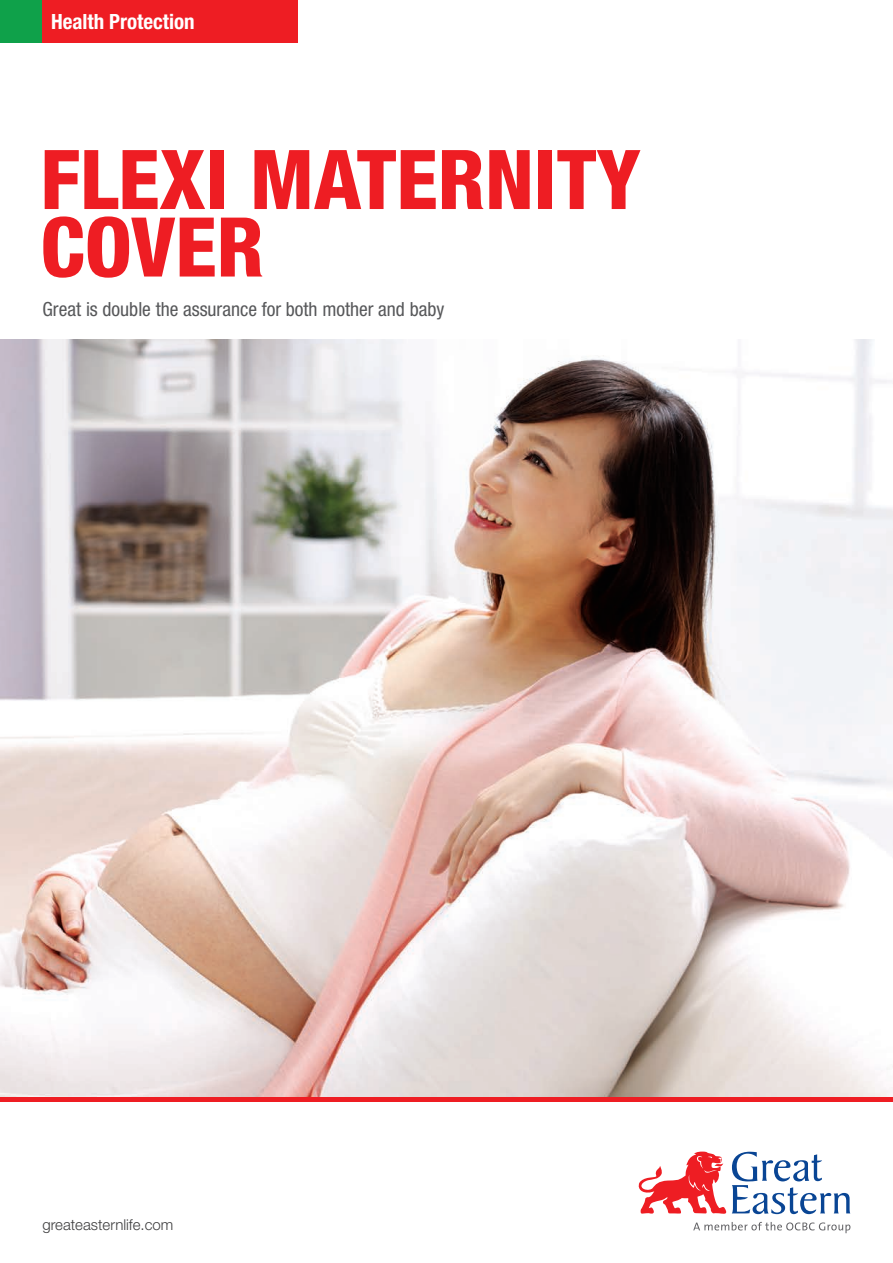
<style>
.page{position:relative;width:893px;height:1263px;background:#fff}
.page>*{position:absolute;margin:0;border:0;box-sizing:border-box;transform-origin:0 0}
.t1{font:800 condensed 82.5px/67.5px "Helvetica Neue LT Std";color:#ee1d23}
.t2{font:700 condensed 21px "Helvetica Neue LT Std";color:#fff}
.Cover_Subtitle{font:condensed 19.5px "Helvetica Neue LT Std";color:#57585a}
.t3{font:300 15px "Helvetica Neue LT Std";color:#3e3e3f}
</style>
<div class="page">
<svg style="left:638px;top:1151px;width:212px;height:63px"></svg>
<svg style="left:693px;top:1222px;width:157px;height:11px"></svg>
<img style="left:0;top:340px;width:893px;height:757px">
<div style="left:0;top:0;width:43px;height:43px;background:#0fa14a"></div>
<div style="left:43px;top:0;width:255px;height:43px;background:#ee1d23"></div>
<hr style="left:0;top:1097px;width:893px;height:4px;background:#ee1d23">
<p class="t2" style="left:51px;top:9px;width:145px">Health Protection</p>
<p class="t1" style="left:40px;top:145px;width:602px">FLEXI MATERNITY<br>COVER</p>
<p class="Cover_Subtitle" style="left:43px;top:297px;width:403px">Great is double the assurance for both mother and baby</p>
<p class="t3" style="left:43px;top:1216px;width:132px">greateasternlife.com</p>
</div>
